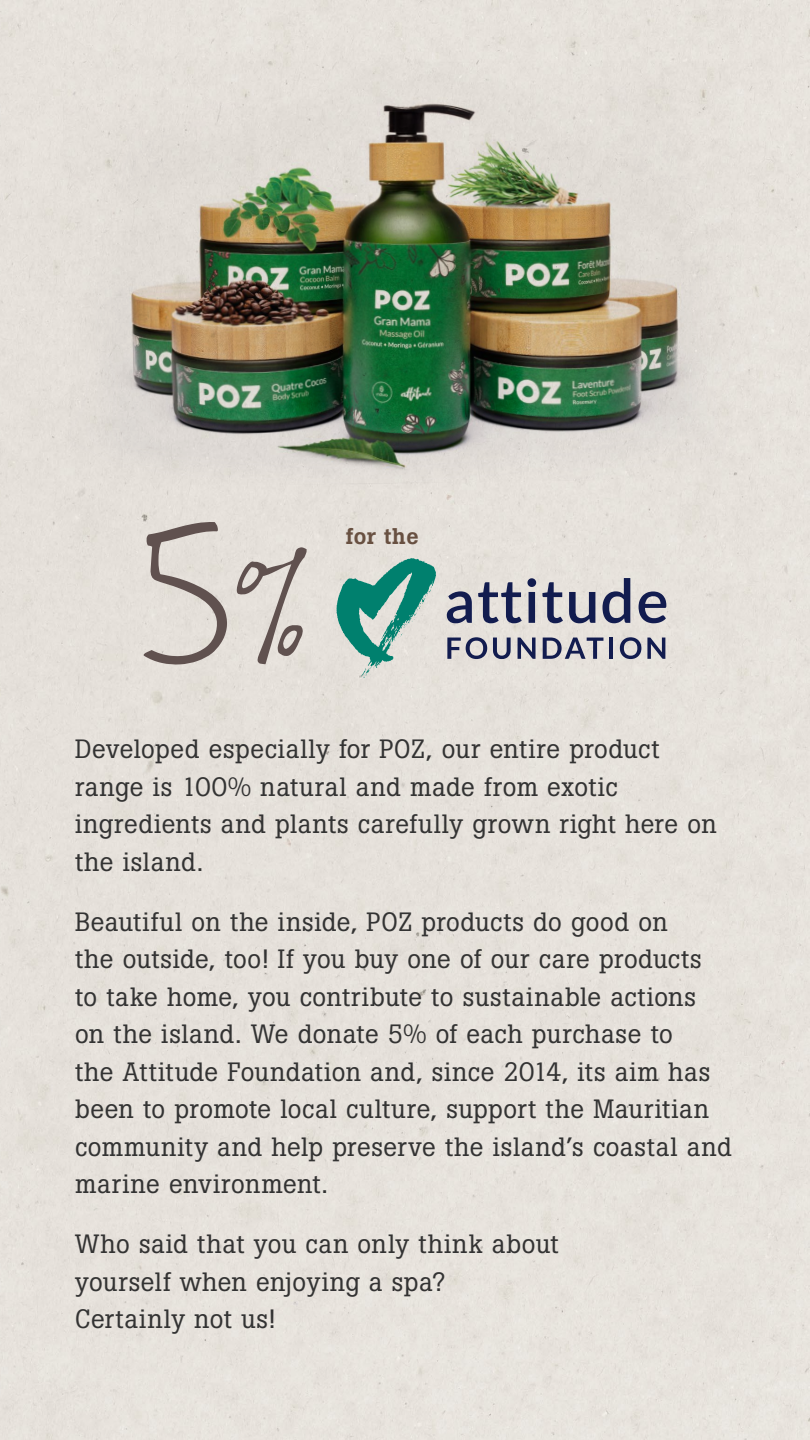
<style>
.page{position:relative;width:810px;height:1440px;background:#e6e1db}
.page>*{position:absolute;margin:0;border:0;box-sizing:border-box;transform-origin:0 0}
.t1{font:256.95px "Jenna Sue";color:#60514f}
.t2{font:26.25px/37.5px "Boton";letter-spacing:.02em;color:#333}
.t3{font:500 22.5px "Boton";letter-spacing:.02em;color:#685041}
</style>
<div class="page">
<img style="left:59px;top:62px;width:682px;height:502px">
<svg style="left:447px;top:591px;width:25px;height:32px"></svg>
<svg style="left:478px;top:578px;width:58px;height:45px"></svg>
<svg style="left:542px;top:582px;width:21px;height:41px"></svg>
<svg style="left:569px;top:592px;width:26px;height:31px"></svg>
<svg style="left:603px;top:578px;width:27px;height:45px"></svg>
<svg style="left:639px;top:591px;width:27px;height:32px"></svg>
<svg style="left:447px;top:637px;width:40px;height:22px"></svg>
<svg style="left:493px;top:638px;width:18px;height:21px"></svg>
<svg style="left:518px;top:638px;width:18px;height:21px"></svg>
<svg style="left:543px;top:638px;width:60px;height:21px"></svg>
<hr style="left:609px;top:638px;width:4px;height:21px;background:#121c4f">
<svg style="left:620px;top:637px;width:21px;height:22px"></svg>
<svg style="left:647px;top:638px;width:18px;height:21px"></svg>
<svg style="left:336px;top:558px;width:100px;height:120px"></svg>
<div style="left:227px;top:539px;width:88px;height:130px;background:#e5e0da"></div>
<h1 class="t1" style="left:131px;top:446px;width:106px">5</h1>
<p class="t3" style="left:346px;top:523px;width:74px">for the</p>
<p class="t2" style="left:75px;top:730px;width:643px">Developed especially for POZ, our entire product range is 100% natural and made from exotic ingredients and plants carefully grown right here on the island.</p>
<p class="t2" style="left:75px;top:903px;width:658px">Beautiful on the inside, POZ products do good on<br>the outside, too! If you buy one of our care products<br>to take home, you contribute to sustainable actions<br>on the island. We donate 5% of each purchase to<br>the Attitude Foundation and, since 2014, its aim has been to promote local culture, support the Mauritian community and help preserve the island’s coastal and marine environment.</p>
<p class="t2" style="left:75px;top:1225px;width:485px">Who said that you can only think about yourself when enjoying a spa?<br>Certainly not us!</p>
</div>
